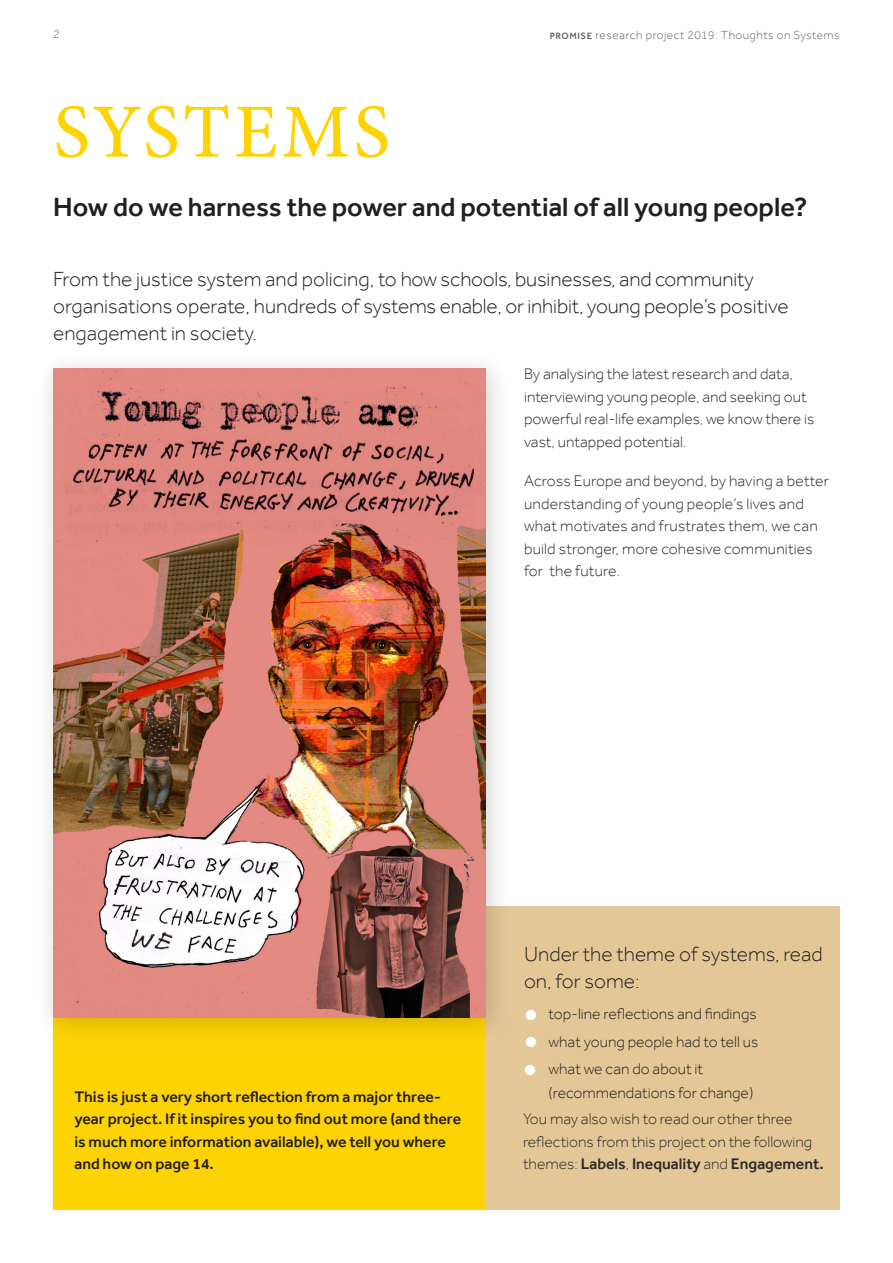
<style>
.page{position:relative;width:893px;height:1263px;background:#fff}
.page>*{position:absolute;margin:0;border:0;box-sizing:border-box;transform-origin:0 0}
.header_effra_79_74_6{font:500 76.5px "Minion Pro";letter-spacing:.045em;color:#fed304}
.sub_header_effra_18{font:500 27px "Effra";color:#231f20}
.body_effra_14_18_4mm{font:300 21px/27px "Effra";letter-spacing:-.01em;color:#231f20}
.body_effra_14_18_2mm{font:300 21px/27px "Effra";color:#231f20}
.body_effra_14_18_4mm-2{font:300 15.75px/22.5px "Effra";color:#2b292a}
.yellow_circle_10_5_1{font:500 15.75px/22.5px "Effra";color:#231f20}
.body_effra_11_15_5_4{font:300 15.75px/22.5px "Effra";color:#2b292a}
.t1{font:300 15.75px/23.2px "Effra";color:#231f20}
.cover_sub_title_MINI{font:300 12px "Effra";letter-spacing:.04em;color:#636366}
.s1{font-weight:500;font-size:9.45px}
.s2{font-weight:700;font-size:36px;color:#fff}
.s3{font-weight:500}
</style>
<div class="page">
<div style="left:368px;top:906px;width:472px;height:304px;background:#e4c797"></div>
<div style="left:53px;top:1018px;width:433px;height:192px;background:#fed304"></div>
<div style="left:34px;top:350px;width:478px;height:695px;background:#231f20;opacity:.2"></div>
<img style="left:53px;top:369px;width:433px;height:649px">
<p class="cover_sub_title_MINI" style="left:53px;top:27px;width:8px">2</p>
<p class="cover_sub_title_MINI" style="left:550px;top:28px;width:291px"><span class="s1">PROMISE</span> research project 2019: Thoughts on Systems</p>
<p class="header_effra_79_74_6" style="left:54px;top:80px;width:338px">SYSTEMS</p>
<p class="sub_header_effra_18" style="left:53px;top:191px;width:756px">How do we harness the power and potential of all young people?</p>
<p class="body_effra_14_18_4mm" style="left:53px;top:265px;width:737px">From the justice system and policing, to how schools, businesses, and community organisations operate, hundreds of systems enable, or inhibit, young people’s positive engagement in society.</p>
<p class="body_effra_14_18_4mm-2" style="left:524px;top:363px;width:292px">By analysing the latest research and data, interviewing young people, and seeking out powerful real-life examples, we know there is vast, untapped potential.</p>
<p class="body_effra_14_18_4mm-2" style="left:524px;top:470px;width:306px">Across Europe and beyond, by having a better understanding of young people’s lives and what motivates and frustrates them, we can build stronger, more cohesive communities for the future.</p>
<p class="yellow_circle_10_5_1" style="left:74px;top:1085px;width:388px">This is just a very short reflection from a major three&shy;year project. If it inspires you to find out more (and there is much more information available), we tell you where and how on page 14.</p>
<p class="body_effra_14_18_2mm" style="left:524px;top:940px;width:300px">Under the theme of systems, read on, for some:</p>
<p class="t1" style="left:524px;top:1002px;width:234px"><span class="s2">•</span> top-line reflections and findings</p>
<p class="t1" style="left:524px;top:1030px;width:236px"><span class="s2">•</span> what young people had to tell us</p>
<p class="t1" style="left:549px;top:1057px;width:206px;text-indent:-26px"><span class="s2">•</span> what we can do about it (recommendations for change)</p>
<p class="body_effra_11_15_5_4" style="left:523px;top:1108px;width:302px">You may also wish to read our other three reflections from this project on the following themes: <span class="s3">Labels</span>, <span class="s3">Inequality</span> and <span class="s3">Engagement.</span></p>
</div>
